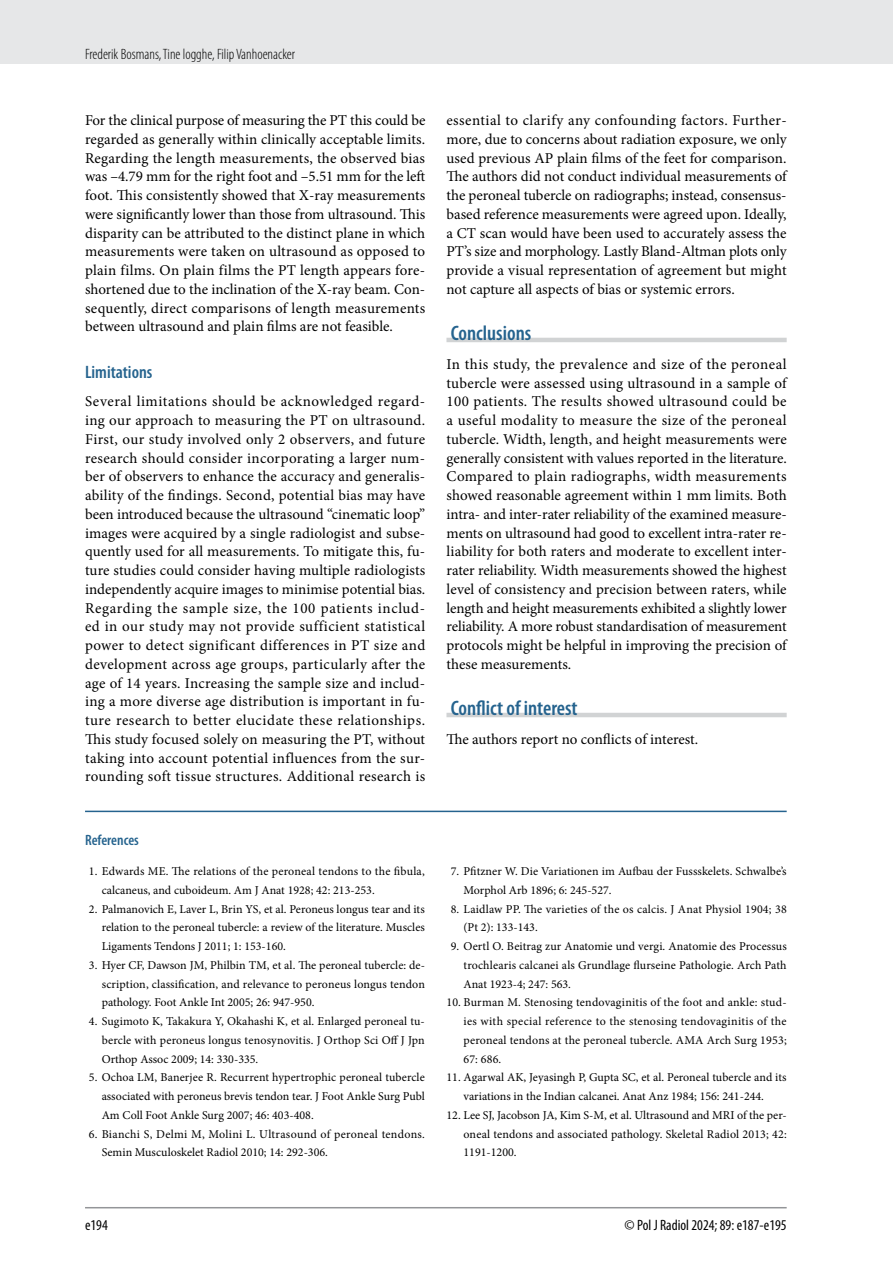
<style>
.page{position:relative;width:893px;height:1263px;background:#fff}
.page>*{position:absolute;margin:0;border:0;box-sizing:border-box;transform-origin:0 0}
.t1{font:600 condensed 21px "Myriad Pro";color:#25638e}
.t2{font:600 condensed 18px "Myriad Pro";color:#25638e}
.t3{font:15px/18.8px "Minion Pro";color:#000;text-align:justify}
.t4{font:300 condensed 15px "Myriad Pro";color:#000}
.t5{font:condensed 15px "Myriad Pro";color:#000}
.t6{font:600 condensed 15px "Myriad Pro";color:#25638e}
.t7{font:12px/18.8px "Minion Pro";letter-spacing:.005em;color:#000;text-align:justify}
</style>
<div class="page">
<div style="left:0;top:0;width:893px;height:64px;background:#e6e7e8"></div>
<hr style="left:85px;top:1207px;width:702px;height:1px;background:#939598">
<hr style="left:446px;top:338px;width:341px;height:4px;background:#d1d3d4">
<hr style="left:446px;top:713px;width:341px;height:4px;background:#d1d3d4">
<hr style="left:85px;top:811px;width:702px;height:1px;background:#25638e">
<p class="t4" style="left:85px;top:45px;width:212px">Frederik Bosmans, Tine logghe, Filip Vanhoenacker</p>
<p class="t3" style="left:85px;top:111px;width:342px">For the clinical purpose of measuring the PT this could be regarded as generally within clinically acceptable limits.<br>Regarding the length measurements, the observed bias was –4.79 mm for the right foot and –5.51 mm for the left foot. This consistently showed that X-ray measurements were significantly lower than those from ultrasound. This disparity can be attributed to the distinct plane in which measurements were taken on ultrasound as opposed to plain films. On plain films the PT length appears fore&shy;shortened due to the inclination of the X-ray beam. Con&shy;sequently, direct comparisons of length measurements between ultrasound and plain films are not feasible.</p>
<p class="t2" style="left:85px;top:361px;width:69px">Limitations</p>
<p class="t3" style="left:85px;top:392px;width:342px">Several limitations should be acknowledged regard&shy;ing our approach to measuring the PT on ultrasound.<br>First, our study involved only 2 observers, and future research should consider incorporating a larger num&shy;ber of observers to enhance the accuracy and generalis&shy;ability of the findings. Second, potential bias may have been introduced because the ultrasound “cinematic loop” images were acquired by a single radiologist and subse&shy;quently used for all measurements. To mitigate this, fu&shy;ture studies could consider having multiple radiologists independently acquire images to minimise potential bias.<br>Regarding the sample size, the 100 patients includ&shy;ed in our study may not provide sufficient statistical power to detect significant differences in PT size and development across age groups, particularly after the age of 14 years. Increasing the sample size and includ&shy;ing a more diverse age distribution is important in fu&shy;ture research to better elucidate these relationships.<br>This study focused solely on measuring the PT, without taking into account potential influences from the sur&shy;rounding soft tissue structures. Additional research is</p>
<p class="t6" style="left:85px;top:831px;width:55px">References</p>
<p class="t7" style="left:102px;top:862px;width:325px;text-indent:-13px">1. Edwards ME. The relations of the peroneal tendons to the fibula, calcaneus, and cuboideum. Am J Anat 1928; 42: 213-253.</p>
<p class="t7" style="left:102px;top:899px;width:325px;text-indent:-13px">2. Palmanovich E, Laver L, Brin YS, et al. Peroneus longus tear and its relation to the peroneal tubercle: a review of the literature. Muscles Ligaments Tendons J 2011; 1: 153-160.</p>
<p class="t7" style="left:102px;top:956px;width:325px;text-indent:-13px">3. Hyer CF, Dawson JM, Philbin TM, et al. The peroneal tubercle: de&shy;scription, classification, and relevance to peroneus longus tendon pathology. Foot Ankle Int 2005; 26: 947-950.</p>
<p class="t7" style="left:102px;top:1012px;width:325px;text-indent:-13px">4. Sugimoto K, Takakura Y, Okahashi K, et al. Enlarged peroneal tu&shy;bercle with peroneus longus tenosynovitis. J Orthop Sci Off J Jpn Orthop Assoc 2009; 14: 330-335.</p>
<p class="t7" style="left:102px;top:1068px;width:325px;text-indent:-13px">5. Ochoa LM, Banerjee R. Recurrent hypertrophic peroneal tubercle associated with peroneus brevis tendon tear. J Foot Ankle Surg Publ Am Coll Foot Ankle Surg 2007; 46: 403-408.</p>
<p class="t7" style="left:102px;top:1124px;width:325px;text-indent:-13px">6. Bianchi S, Delmi M, Molini L. Ultrasound of peroneal tendons.<br>Semin Musculoskelet Radiol 2010; 14: 292-306.</p>
<p class="t3" style="left:446px;top:111px;width:342px">essential to clarify any confounding factors. Further&shy;more, due to concerns about radiation exposure, we only used previous AP plain films of the feet for comparison.<br>The authors did not conduct individual measurements of the peroneal tubercle on radiographs; instead, consensus&shy;based reference measurements were agreed upon. Ideally, a CT scan would have been used to accurately assess the PT’s size and morphology. Lastly Bland-Altman plots only provide a visual representation of agreement but might not capture all aspects of bias or systemic errors.</p>
<h1 class="t1" style="left:451px;top:320px;width:82px">Conclusions</h1>
<p class="t3" style="left:446px;top:355px;width:342px">In this study, the prevalence and size of the peroneal tubercle were assessed using ultrasound in a sample of 100 patients. The results showed ultrasound could be a useful modality to measure the size of the peroneal tubercle. Width, length, and height measurements were generally consistent with values reported in the literature.<br>Compared to plain radiographs, width measurements showed reasonable agreement within 1 mm limits. Both intra- and inter-rater reliability of the examined measure&shy;ments on ultrasound had good to excellent intra-rater re&shy;liability for both raters and moderate to excellent inter&shy;rater reliability. Width measurements showed the highest level of consistency and precision between raters, while length and height measurements exhibited a slightly lower reliability. A more robust standardisation of measurement protocols might be helpful in improving the precision of these measurements.</p>
<h1 class="t1" style="left:451px;top:695px;width:128px">Conflict of interest</h1>
<p class="t3" style="left:446px;top:730px;width:253px">The authors report no conflicts of interest.</p>
<p class="t7" style="left:463px;top:862px;width:325px;text-indent:-13px">7. Pfitzner W. Die Variationen im Aufbau der Fussskelets. Schwalbe’s<br>Morphol Arb 1896; 6: 245-527.</p>
<p class="t7" style="left:463px;top:899px;width:325px;text-indent:-13px">8. Laidlaw PP. The varieties of the os calcis. J Anat Physiol 1904; 38 (Pt 2): 133-143.</p>
<p class="t7" style="left:463px;top:937px;width:325px;text-indent:-13px">9. Oertl O. Beitrag zur Anatomie und vergi. Anatomie des Processus trochlearis calcanei als Grundlage flurseine Pathologie. Arch Path Anat 1923-4; 247: 563.</p>
<p class="t7" style="left:463px;top:993px;width:325px;text-indent:-17px">10. Burman M. Stenosing tendovaginitis of the foot and ankle: stud&shy;ies with special reference to the stenosing tendovaginitis of the peroneal tendons at the peroneal tubercle. AMA Arch Surg 1953; 67: 686.</p>
<p class="t7" style="left:446px;top:1068px;width:342px;text-align:center">11. Agarwal AK, Jeyasingh P, Gupta SC, et al. Peroneal tubercle and its variations in the Indian calcanei. Anat Anz 1984; 156: 241-244.</p>
<p class="t7" style="left:463px;top:1105px;width:325px;text-indent:-17px">12. Lee SJ, Jacobson JA, Kim S-M, et al. Ultrasound and MRI of the per&shy;oneal tendons and associated pathology. Skeletal Radiol 2013; 42:<br>1191-1200.</p>
<p class="t5" style="left:85px;top:1216px;width:24px">e194</p>
<p class="t5" style="left:625px;top:1216px;width:164px">© Pol J Radiol 2024; 89: e187-e195</p>
</div>
